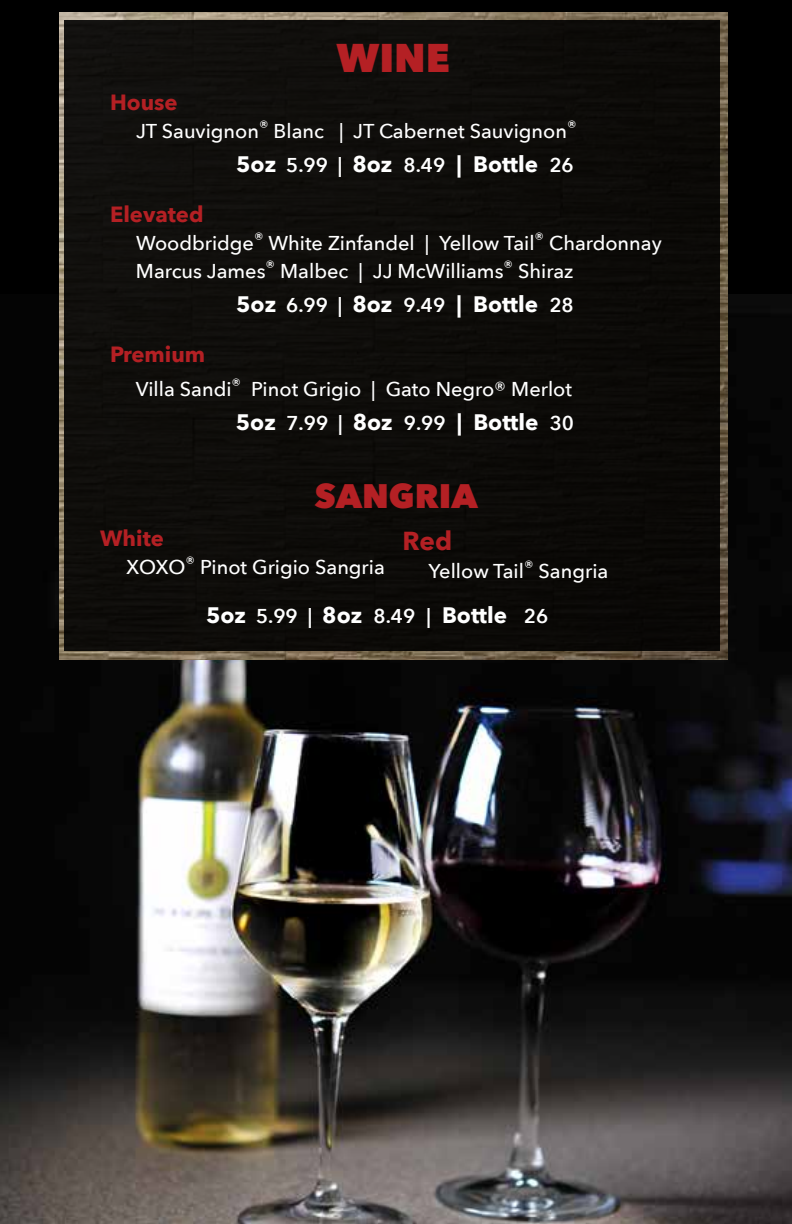
<style>
.page{position:relative;width:792px;height:1224px;background:#000}
.page>*{position:absolute;margin:0;border:0;box-sizing:border-box;transform-origin:0 0}
.t1{font:800 40px "Avenir Next";color:#b42024}
.t2{font:800 34px "Avenir Next";color:#b42024}
.t3{font:700 26px "Avenir Next";color:#b42024}
.t4{font:700 22.4px "Avenir Next";color:#fff}
.t5{font:700 22px "Avenir Next";color:#b42024}
.t6{font:500 20px/28px "Avenir Next";color:#fff}
.s1{font-weight:600;font-size:20px}
</style>
<div class="page">
<img style="left:0;top:295px;width:792px;height:929px">
<img style="left:59px;top:13px;width:668px;height:647px">
<div style="left:65px;top:20px;width:655px;height:630px;background:#0e0c09"></div>
<h1 class="t1" style="left:336px;top:33px;width:115px">WINE</h1>
<p class="t5" style="left:110px;top:83px;width:69px">House</p>
<p class="t6" style="left:136px;top:116px;width:442px">JT Sauvignon<sup>®</sup> Blanc | JT Cabernet Sauvignon<sup>®</sup></p>
<p class="t4" style="left:236px;top:145px;width:339px">5oz <span class="s1">5.99 |</span> 8oz <span class="s1">8.49</span> | Bottle <span class="s1">26</span></p>
<p class="t5" style="left:110px;top:195px;width:95px">Elevated</p>
<p class="t6" style="left:136px;top:228px;width:527px">Woodbridge<sup>®</sup> White Zinfandel | Yellow Tail<sup>®</sup> Chardonnay<br>Marcus James<sup>®</sup> Malbec | JJ McWilliams<sup>®</sup> Shiraz</p>
<p class="t4" style="left:236px;top:285px;width:339px">5oz <span class="s1">6.99 |</span> 8oz <span class="s1">9.49</span> | Bottle <span class="s1">28</span></p>
<p class="t5" style="left:110px;top:335px;width:97px">Premium</p>
<p class="t6" style="left:136px;top:374px;width:438px">Villa Sandi<sup>®</sup> Pinot Grigio | Gato Negro® Merlot</p>
<p class="t4" style="left:236px;top:403px;width:340px">5oz <span class="s1">7.99 |</span> 8oz <span class="s1">9.99</span> | Bottle <span class="s1">30</span></p>
<h2 class="t2" style="left:315px;top:475px;width:165px">SANGRIA</h2>
<p class="t5" style="left:100px;top:519px;width:65px">White</p>
<p class="t6" style="left:126px;top:552px;width:260px">XOXO<sup>®</sup> Pinot Grigio Sangria</p>
<h3 class="t3" style="left:403px;top:518px;width:51px">Red</h3>
<p class="t6" style="left:429px;top:556px;width:181px">Yellow Tail<sup>®</sup> Sangria</p>
<p class="t4" style="left:206px;top:596px;width:344px">5oz <span class="s1">5.99 |</span> 8oz <span class="s1">8.49 |</span> Bottle <span class="s1">26</span></p>
</div>
